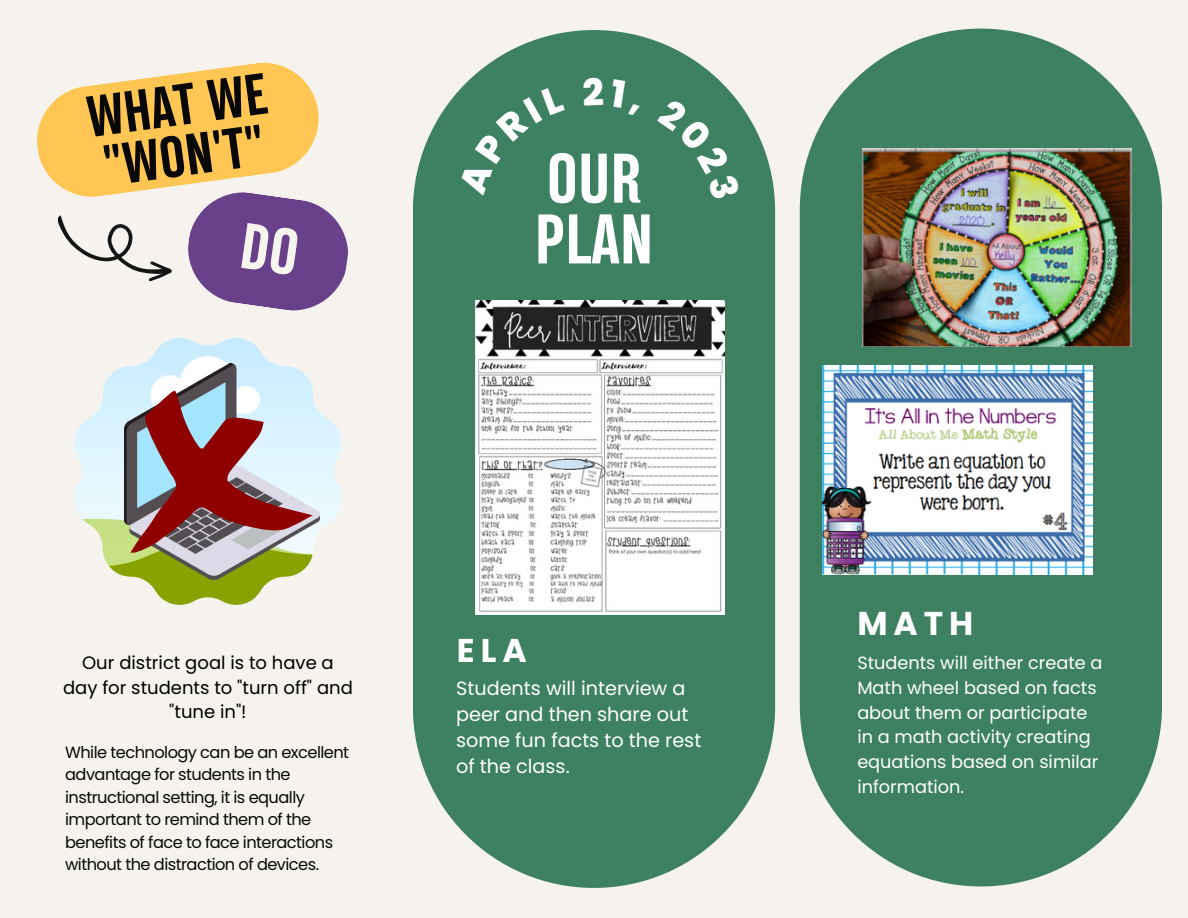
<style>
.page{position:relative;width:1188px;height:918px;background:#f6f3ee}
.page>*{position:absolute;margin:0;border:0;box-sizing:border-box;transform-origin:0 0}
.t1{font:700 63.75px/60.8px "TT Backwards Sans";color:#fff}
.t2{font:700 52.8px/50.7px "TT Backwards Sans";color:#080808}
.t3{font:700 33px "Poppins";letter-spacing:.18em;color:#fff}
.t4{font:19.2px/25.8px "Poppins";color:#fff}
.t5{font:18px/24.8px "Poppins";color:#000;text-align:center}
.t6{font:17.7px/24.8px "Poppins";color:#fff}
.t7{font:16.2px/22.5px "Poppins";letter-spacing:-.035em;color:#080808}
</style>
<div class="page">
<div style="left:413px;top:30px;width:362px;height:858px;background:#3d8161;border-radius:181px"></div>
<img style="left:75px;top:338px;width:266px;height:267px">
<img style="left:125px;top:364px;width:194px;height:216px">
<svg style="left:130px;top:390px;width:183px;height:163px;background:#a88389"></svg>
<img style="left:476px;top:301px;width:248px;height:314px">
<div style="left:800px;top:29px;width:362px;height:857px;background:#3d8161;border-radius:181px"></div>
<img style="left:863px;top:148px;width:269px;height:198px">
<img style="left:823px;top:366px;width:270px;height:209px">
<svg style="left:37px;top:62px;width:311px;height:249px"></svg>
<h2 class="t2" style="left:85px;top:98px;width:183px;rotate:-8deg">WHAT WE "WON'T"</h2>
<h1 class="t1" style="left:535px;top:155px;width:120px">OUR<br>PLAN</h1>
<p class="t5" style="left:63px;top:650px;width:291px">Our district goal is to have a day for students to "turn off" and "tune in"!</p>
<p class="t7" style="left:65px;top:741px;width:285px">While technology can be an excellent advantage for students in the instructional setting, it is equally important to remind them of the benefits of face to face interactions without the distraction of devices.</p>
<h3 class="t3" style="left:457px;top:627px;width:71px">ELA</h3>
<p class="t4" style="left:456px;top:675px;width:247px">Students will interview a peer and then share out some fun facts to the rest of the class.</p>
<h3 class="t3" style="left:857px;top:601px;width:118px">MATH</h3>
<p class="t6" style="left:857px;top:650px;width:247px">Students will either create a<br>Math wheel based on facts about them or participate in a math activity creating equations based on similar information.</p>
</div>
